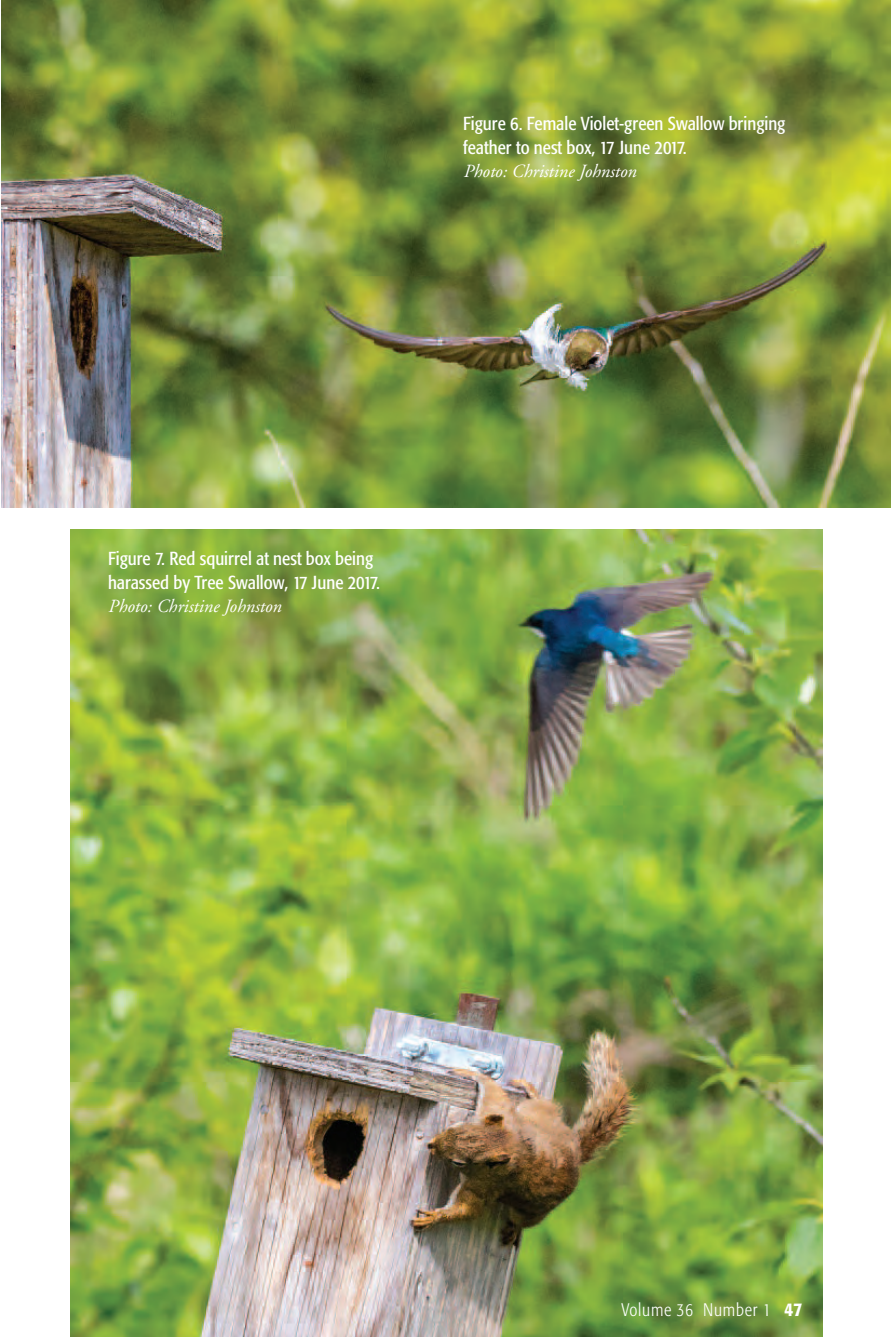
<style>
.page{position:relative;width:891px;height:1337px;background:#fff}
.page>*{position:absolute;margin:0;border:0;box-sizing:border-box;transform-origin:0 0}
.t1{font:condensed 18.68px/23.4px "Formata";color:#fff}
.t2{font:italic 18.45px "Adobe Garamond";color:#fff}
.t3{font:300 condensed 18px "Formata";letter-spacing:.045em;color:#fff}
.s1{font-weight:500;font-size:19.12px}
</style>
<div class="page">
<img style="left:71px;top:529px;width:751px;height:807px">
<img style="left:1px;top:0;width:890px;height:507px">
<p class="t1" style="left:463px;top:113px;width:324px">Figure 6. Female Violet-green Swallow bringing feather to nest box, 17 June 2017.</p>
<p class="t2" style="left:463px;top:164px;width:175px">Photo: Christine Johnston</p>
<p class="t1" style="left:108px;top:548px;width:273px">Figure 7. Red squirrel at nest box being harassed by Tree Swallow, 17 June 2017.</p>
<p class="t2" style="left:108px;top:599px;width:175px">Photo: Christine Johnston</p>
<p class="t3" style="left:621px;top:1302px;width:182px">Volume 36 Number 1 <span class="s1">47</span></p>
</div>
